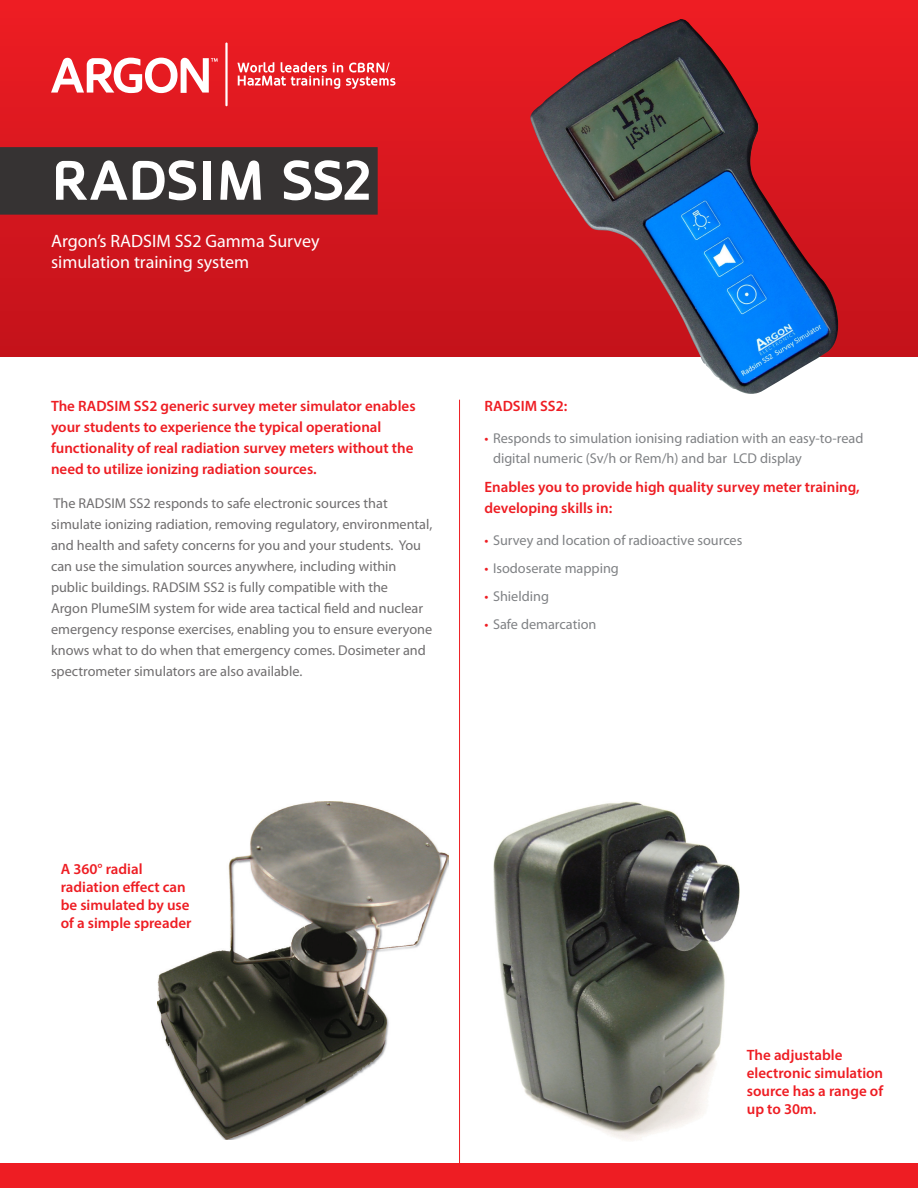
<style>
.page{position:relative;width:918px;height:1188px;background:#fff}
.page>*{position:absolute;margin:0;border:0;box-sizing:border-box;transform-origin:0 0}
.Product_title{font:700 55.5px "Oblik";color:#fff}
.Product_strapline{font:18px/21.6px "Myriad Pro";color:#fff}
.Red_intro_para{font:600 15px/21px "Myriad Pro";color:#ee1d23}
.picture_captions{font:600 15px/18px "Myriad Pro";color:#ee1d23}
.Red_Subhead{font:600 15px/21px "Myriad Pro";color:#ee1d23}
.body_text{font:14.25px/21px "Myriad Pro";color:#706e6f}
.t1{font:14.25px/19.5px "Myriad Pro";color:#808285}
.s1{color:#ee1d23}
</style>
<div class="page">
<div style="left:0;top:0;width:918px;height:356px;background:linear-gradient(to bottom,#ee1d23,#c3121b)"></div>
<div style="left:0;top:147px;width:378px;height:68px;background:#363333"></div>
<img style="left:530px;top:19px;width:308px;height:375px">
<img style="left:493px;top:801px;width:247px;height:340px">
<img style="left:157px;top:801px;width:291px;height:339px">
<hr style="left:225px;top:43px;width:3px;height:63px;background:#fff">
<svg style="left:51px;top:58px;width:167px;height:35px"></svg>
<svg style="left:237px;top:62px;width:158px;height:27px;background:#ec5b60"></svg>
<hr style="left:459px;top:400px;width:1px;height:777px;background:#ee1d23">
<div style="left:0;top:1163px;width:918px;height:25px;background:#ee1d23"></div>
<p class="Product_title" style="left:51px;top:149px;width:322px">RADSIM SS2</p>
<p class="Product_strapline" style="left:51px;top:230px;width:270px">Argon’s RADSIM SS2 Gamma Survey simulation training system</p>
<p class="Red_intro_para" style="left:51px;top:395px;width:366px">The RADSIM SS2 generic survey meter simulator enables your students to experience the typical operational functionality of real radiation survey meters without the need to utilize ionizing radiation sources.</p>
<p class="body_text" style="left:51px;top:493px;width:383px">The RADSIM SS2 responds to safe electronic sources that simulate ionizing radiation, removing regulatory, environmental, and health and safety concerns for you and your students. You can use the simulation sources anywhere, including within public buildings. RADSIM SS2 is fully compatible with the<br>Argon PlumeSIM system for wide area tactical field and nuclear emergency response exercises, enabling you to ensure everyone knows what to do when that emergency comes. Dosimeter and spectrometer simulators are also available.</p>
<p class="Red_Subhead" style="left:485px;top:395px;width:84px">RADSIM SS2:</p>
<p class="t1" style="left:493px;top:429px;width:372px;text-indent:-9px"><span class="s1">•</span> Responds to simulation ionising radiation with an easy-to-read digital numeric (Sv/h or Rem/h) and bar LCD display</p>
<p class="Red_Subhead" style="left:485px;top:476px;width:377px">Enables you to provide high quality survey meter training, developing skills in:</p>
<p class="t1" style="left:485px;top:531px;width:259px"><span class="s1">•</span> Survey and location of radioactive sources</p>
<p class="t1" style="left:485px;top:559px;width:136px"><span class="s1">•</span> Isodoserate mapping</p>
<p class="t1" style="left:485px;top:587px;width:66px"><span class="s1">•</span> Shielding</p>
<p class="t1" style="left:485px;top:615px;width:113px"><span class="s1">•</span> Safe demarcation</p>
<p class="picture_captions" style="left:61px;top:860px;width:132px">A 360° radial radiation effect can be simulated by use of a simple spreader</p>
<p class="picture_captions" style="left:747px;top:1046px;width:138px">The adjustable electronic simulation source has a range of up to 30m.</p>
</div>
